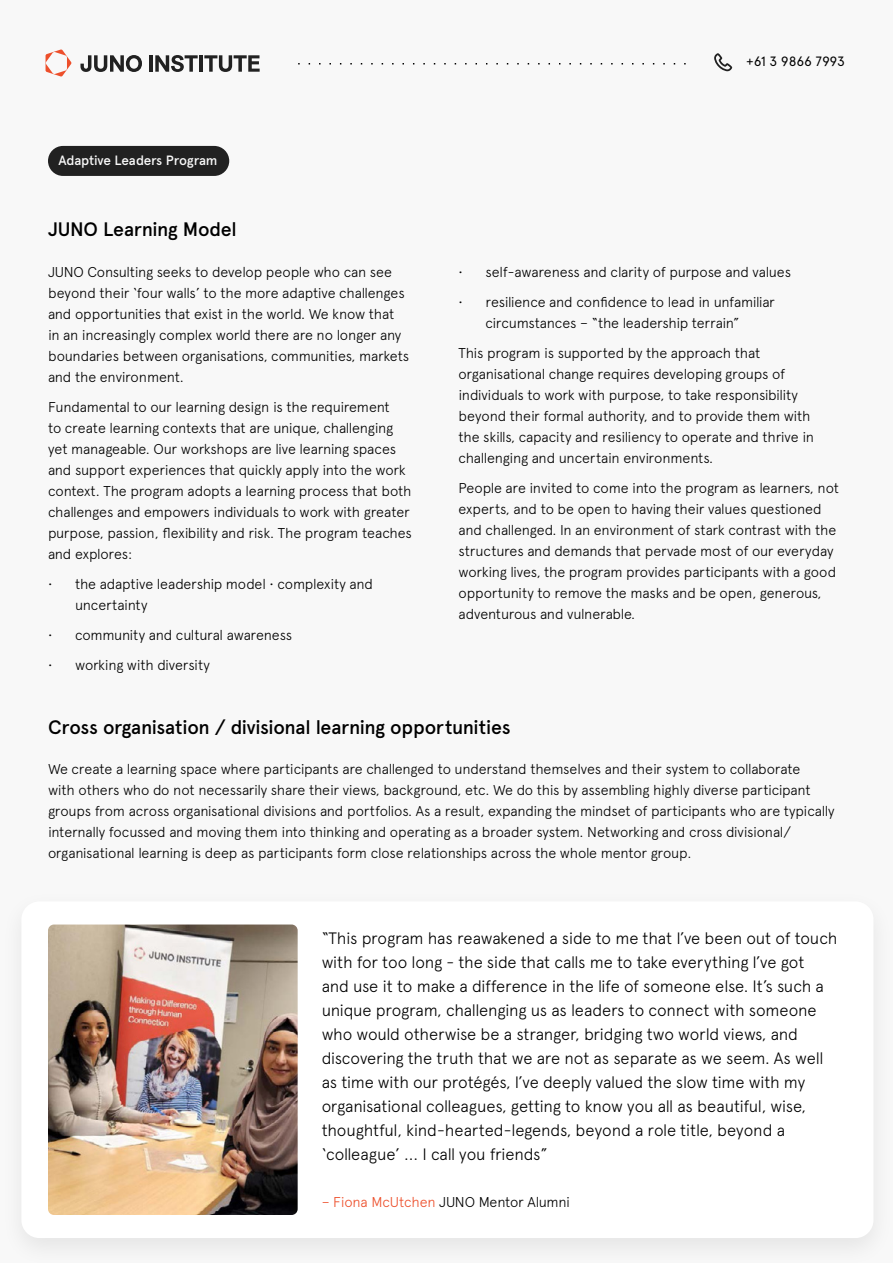
<style>
.page{position:relative;width:893px;height:1263px;background:#f8f8f8}
.page>*{position:absolute;margin:0;border:0;box-sizing:border-box;transform-origin:0 0}
.t1{font:500 19.5px "Apercu";letter-spacing:-.015em;color:#000}
.t2{font:300 16.5px/24px "Apercu";letter-spacing:-.015em;color:#000}
.t3{font:300 14.25px/21px "Apercu";letter-spacing:-.015em;color:#000}
.t4{font:500 13.5px "Apercu";letter-spacing:-.015em;color:#f8f8f8}
.t5{font:13.5px "Apercu";letter-spacing:-.015em;color:#000}
.s1{color:#ed4f2b}
</style>
<div class="page">
<div style="left:21px;top:901px;width:852px;height:337px;background:#fff;border-radius:18px"></div>
<svg style="left:298px;top:63px;width:388px;height:2px"></svg>
<svg style="left:714px;top:53px;width:18px;height:18px"></svg>
<svg style="left:46px;top:49px;width:26px;height:28px"></svg>
<hr style="left:149px;top:55px;width:3px;height:17px;background:#212121">
<svg style="left:155px;top:55px;width:43px;height:17px"></svg>
<hr style="left:199px;top:55px;width:4px;height:17px;background:#212121">
<svg style="left:204px;top:55px;width:56px;height:17px"></svg>
<svg style="left:80px;top:55px;width:62px;height:17px"></svg>
<div style="left:48px;top:146px;width:181px;height:30px;background:#212121;border-radius:15px"></div>
<img style="left:48px;top:924px;width:250px;height:291px">
<p class="t4" style="left:58px;top:152px;width:161px">Adaptive Leaders Program</p>
<h1 class="t1" style="left:48px;top:217px;width:190px">JUNO Learning Model</h1>
<p class="t3" style="left:48px;top:261px;width:363px">JUNO Consulting seeks to develop people who can see beyond their ‘four walls’ to the more adaptive challenges and opportunities that exist in the world. We know that in an increasingly complex world there are no longer any boundaries between organisations, communities, markets and the environment.</p>
<p class="t3" style="left:48px;top:396px;width:366px">Fundamental to our learning design is the requirement<br>to create learning contexts that are unique, challenging yet manageable. Our workshops are live learning spaces and support experiences that quickly apply into the work context. The program adopts a learning process that both challenges and empowers individuals to work with greater purpose, passion, flexibility and risk. The program teaches and explores:</p>
<p class="t3" style="left:75px;top:573px;width:300px;text-indent:-27px">• the adaptive leadership model • complexity and uncertainty</p>
<p class="t3" style="left:48px;top:624px;width:246px">• community and cultural awareness</p>
<p class="t3" style="left:48px;top:654px;width:163px">• working with diversity</p>
<p class="t5" style="left:746px;top:53px;width:100px">+61 3 9866 7993</p>
<p class="t3" style="left:458px;top:261px;width:334px">• self-awareness and clarity of purpose and values</p>
<p class="t3" style="left:485px;top:291px;width:291px;text-indent:-27px">• resilience and confidence to lead in unfamiliar circumstances – “the leadership terrain”</p>
<p class="t3" style="left:458px;top:342px;width:357px">This program is supported by the approach that organisational change requires developing groups of individuals to work with purpose, to take responsibility beyond their formal authority, and to provide them with the skills, capacity and resiliency to operate and thrive in challenging and uncertain environments.</p>
<p class="t3" style="left:458px;top:477px;width:382px">People are invited to come into the program as learners, not experts, and to be open to having their values questioned and challenged. In an environment of stark contrast with the structures and demands that pervade most of our everyday working lives, the program provides participants with a good opportunity to remove the masks and be open, generous, adventurous and vulnerable.</p>
<h1 class="t1" style="left:48px;top:715px;width:464px">Cross organisation / divisional learning opportunities</h1>
<p class="t3" style="left:48px;top:759px;width:788px">We create a learning space where participants are challenged to understand themselves and their system to collaborate<br>with others who do not necessarily share their views, background, etc. We do this by assembling highly diverse participant groups from across organisational divisions and portfolios. As a result, expanding the mindset of participants who are typically internally focussed and moving them into thinking and operating as a broader system. Networking and cross divisional/ organisational learning is deep as participants form close relationships across the whole mentor group.</p>
<p class="t2" style="left:322px;top:926px;width:517px">“This program has reawakened a side to me that I’ve been out of touch with for too long - the side that calls me to take everything I’ve got<br>and use it to make a difference in the life of someone else. It’s such a unique program, challenging us as leaders to connect with someone who would otherwise be a stranger, bridging two world views, and discovering the truth that we are not as separate as we seem. As well as time with our protégés, I’ve deeply valued the slow time with my organisational colleagues, getting to know you all as beautiful, wise, thoughtful, kind-hearted-legends, beyond a role title, beyond a ‘colleague’ ... I call you friends”</p>
<p class="t3" style="left:322px;top:1192px;width:250px"><span class="s1">– Fiona McUtchen</span> JUNO Mentor Alumni</p>
</div>
